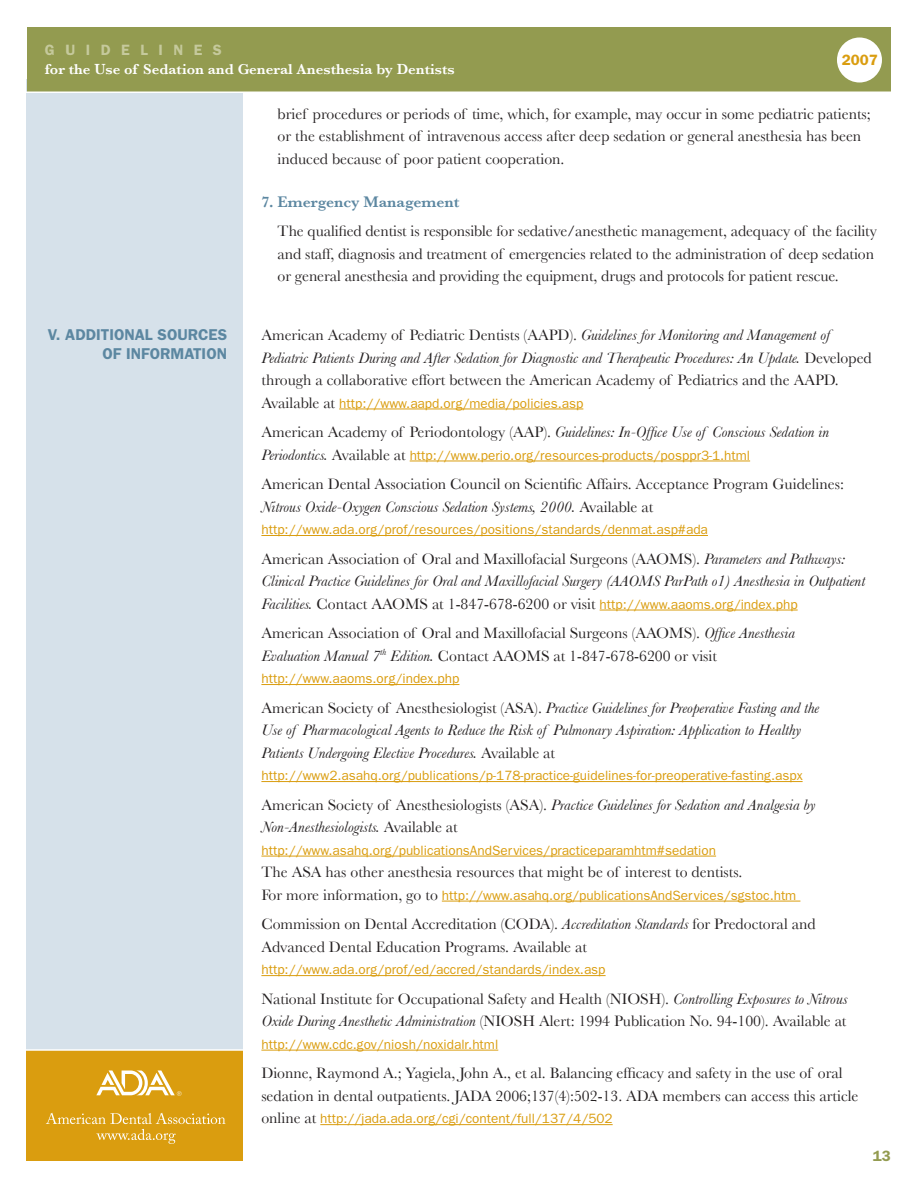
<style>
.page{position:relative;width:918px;height:1188px;background:#fff}
.page>*{position:absolute;margin:0;border:0;box-sizing:border-box;transform-origin:0 0}
.t1{font:15.75px/22.5px "Baskerville";color:#231f20}
.t2{font:italic 15.75px/22.5px "Baskerville";color:#231f20}
.t3{font:600 15.75px/18.8px "Franklin Gothic";color:#5c87a1;text-align:center}
.t4{font:600 15.75px "Baskerville";color:#5c87a1}
.t5{font:600 15px "Baskerville";color:#fff}
.t6{font:600 15px "Franklin Gothic";letter-spacing:.7em;color:#c5c99c}
.t7{font:600 15px "Franklin Gothic";color:#da9d0f}
.t8{font:600 15px "Franklin Gothic";color:#939b50}
.t9{font:13.5px "Franklin Gothic";color:#da9d0f}
.s1{font-style:italic}
.s2{font-family:"Baskerville";font-size:15.75px;color:#231f20}
.s3{font-style:normal}
.s4{font-family:"Baskerville";font-style:italic;font-size:15.75px;color:#231f20}
.s5{font-family:"Franklin Gothic";font-style:normal;font-size:13.5px;color:#da9d0f}
</style>
<div class="page">
<div style="left:27px;top:80px;width:216px;height:971px;background:#d6e1ea"></div>
<div style="left:27px;top:27px;width:864px;height:64px;background:#939b50"></div>
<div style="left:27px;top:1050px;width:216px;height:111px;background:#da9d0f"></div>
<svg style="left:46px;top:1113px;width:179px;height:31px"></svg>
<svg style="left:96px;top:1070px;width:86px;height:26px"></svg>
<hr style="left:18px;top:1049px;width:313px;height:2px;background:#fff">
<hr style="left:18px;top:92px;width:885px;height:1px;background:#fff">
<div style="left:837px;top:38px;width:45px;height:44px;background:#fff;border-radius:50%"></div>
<hr style="left:339px;top:409px;width:244px;height:1px;background:#da9d0f">
<hr style="left:410px;top:461px;width:340px;height:1px;background:#da9d0f">
<hr style="left:261px;top:535px;width:447px;height:1px;background:#da9d0f">
<hr style="left:600px;top:610px;width:198px;height:1px;background:#da9d0f">
<hr style="left:261px;top:684px;width:198px;height:1px;background:#da9d0f">
<hr style="left:261px;top:781px;width:542px;height:1px;background:#da9d0f">
<hr style="left:261px;top:856px;width:455px;height:1px;background:#da9d0f">
<hr style="left:442px;top:901px;width:358px;height:1px;background:#da9d0f">
<hr style="left:261px;top:975px;width:345px;height:1px;background:#da9d0f">
<hr style="left:261px;top:1050px;width:237px;height:1px;background:#da9d0f">
<hr style="left:320px;top:1124px;width:293px;height:1px;background:#da9d0f">
<p class="t6" style="left:45px;top:41px;width:178px">GUIDELINES</p>
<p class="t5" style="left:45px;top:61px;width:411px">for the Use of Sedation and General Anesthesia by Dentists</p>
<p class="t7" style="left:842px;top:51px;width:37px">2007</p>
<p class="t3" style="left:48px;top:325px;width:28px">V. ADDITION</p>
<p class="t3" style="left:103px;top:325px;width:100px">AL SOURCES<br>OF INFORMATION</p>
<p class="t1" style="left:278px;top:102px;width:595px">brief procedures or periods of time, which, for example, may occur in some pediatric patients; or the establishment of intravenous access after deep sedation or general anesthesia has been induced because of poor patient cooperation.</p>
<p class="t4" style="left:261px;top:192px;width:200px">7. Emergency Management</p>
<p class="t1" style="left:278px;top:220px;width:601px">The qualified dentist is responsible for sedative/anesthetic management, adequacy of the facility and staff, diagnosis and treatment of emergencies related to the administration of deep sedation or general anesthesia and providing the equipment, drugs and protocols for patient rescue.</p>
<p class="t1" style="left:261px;top:324px;width:612px">American Academy of Pediatric Dentists (AAPD). <span class="s1">Guidelines for Monitoring and Management of<br>Pediatric Patients During and After Sedation for Diagnostic and Therapeutic Procedures: An Update.</span> Developed through a collaborative effort between the American Academy of Pediatrics and the AAPD.</p>
<p class="t9" style="left:261px;top:395px;width:323px"><span class="s2">Available at</span> http://www.aapd.org/media/policies.asp</p>
<p class="t2" style="left:261px;top:421px;width:569px"><span class="s3">American Academy of Periodontology (AAP).</span> Guidelines: In-Office Use of Conscious Sedation in</p>
<p class="t9" style="left:261px;top:447px;width:490px"><span class="s4">Periodontics.</span> <span class="s2">Available at</span> http://www.perio.org/resources-products/posppr3-1.html</p>
<p class="t1" style="left:261px;top:473px;width:584px">American Dental Association Council on Scientific Affairs. Acceptance Program Guidelines:<br><span class="s1">Nitrous Oxide-Oxygen Conscious Sedation Systems, 2000.</span> Available at</p>
<p class="t9" style="left:261px;top:522px;width:448px">http://www.ada.org/prof/resources/positions/standards/denmat.asp#ada</p>
<p class="t2" style="left:261px;top:547px;width:605px"><span class="s3">American Association of Oral and Maxillofacial Surgeons (AAOMS).</span> Parameters and Pathways:<br>Clinical Practice Guidelines for Oral and Maxillofacial Surgery (AAOMS ParPath o1) Anesthesia in Outpatient<br>Facilities. <span class="s3">Contact AAOMS at 1-847-678-6200 or visit</span> <span class="s5">http://www.aaoms.org/index.php</span></p>
<p class="t1" style="left:261px;top:622px;width:535px">American Association of Oral and Maxillofacial Surgeons (AAOMS). <span class="s1">Office Anesthesia<br>Evaluation Manual 7</span><sup>th</sup> <span class="s1">Edition.</span> Contact AAOMS at 1-847-678-6200 or visit</p>
<p class="t9" style="left:261px;top:671px;width:200px">http://www.aaoms.org/index.php</p>
<p class="t2" style="left:261px;top:696px;width:559px"><span class="s3">American Society of Anesthesiologist (ASA).</span> Practice Guidelines for Preoperative Fasting and the<br>Use of Pharmacological Agents to Reduce the Risk of Pulmonary Aspiration: Application to Healthy<br>Patients Undergoing Elective Procedures. <span class="s3">Available at</span></p>
<p class="t9" style="left:261px;top:768px;width:543px">http://www2.asahq.org/publications/p-178-practice-guidelines-for-preoperative-fasting.aspx</p>
<p class="t2" style="left:261px;top:793px;width:556px"><span class="s3">American Society of Anesthesiologists (ASA).</span> Practice Guidelines for Sedation and Analgesia by<br>Non-Anesthesiologists. <span class="s3">Available at</span></p>
<p class="t9" style="left:261px;top:842px;width:456px">http://www.asahq.org/publicationsAndServices/practiceparamhtm#sedation</p>
<p class="t1" style="left:261px;top:861px;width:482px">The ASA has other anesthesia resources that might be of interest to dentists.</p>
<p class="t9" style="left:261px;top:887px;width:536px"><span class="s2">For more information, go to</span> http://www.asahq.org/publicationsAndServices/sgstoc.htm</p>
<p class="t1" style="left:261px;top:913px;width:556px">Commission on Dental Accreditation (CODA). <span class="s1">Accreditation Standards</span> for Predoctoral and<br>Advanced Dental Education Programs. Available at</p>
<p class="t9" style="left:261px;top:962px;width:346px">http://www.ada.org/prof/ed/accred/standards/index.asp</p>
<p class="t1" style="left:261px;top:987px;width:588px">National Institute for Occupational Safety and Health (NIOSH). <span class="s1">Controlling Exposures to Nitrous<br>Oxide During Anesthetic Administration</span> (NIOSH Alert: 1994 Publication No. 94-100). Available at</p>
<p class="t9" style="left:261px;top:1036px;width:238px">http://www.cdc.gov/niosh/noxidalr.html</p>
<p class="t1" style="left:261px;top:1062px;width:599px">Dionne, Raymond A.; Yagiela, John A., et al. Balancing efficacy and safety in the use of oral sedation in dental outpatients. JADA 2006;137(4):502-13. ADA members can access this article</p>
<p class="t9" style="left:261px;top:1111px;width:353px"><span class="s2">online at</span> http://jada.ada.org/cgi/content/full/137/4/502</p>
<p class="t8" style="left:873px;top:1147px;width:19px">13</p>
</div>
